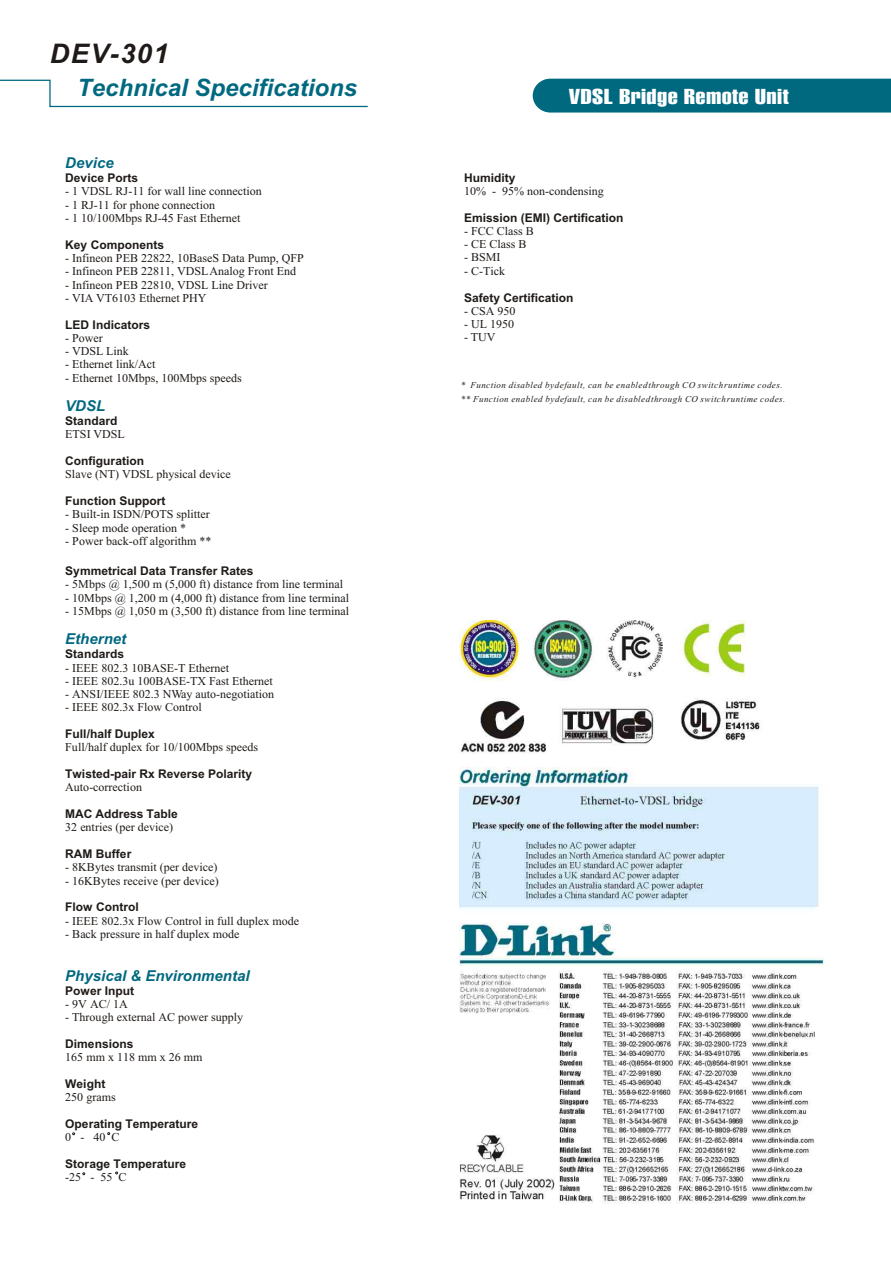
<style>
.page{position:relative;width:891px;height:1263px;background:#fff}
.page>*{position:absolute;margin:0;border:0;box-sizing:border-box;transform-origin:0 0}
.t1{font:italic 700 27px "Arial";letter-spacing:.055em;color:#1f1a17}
.t2{font:italic 700 24px "Arial";color:#006980}
.t3{font:21px "Swiss 911 X Cm BT";letter-spacing:.015em;color:#fff;scale:1.42 1}
.t4{font:italic 700 15px "Arial";color:#006980}
.t5{font:12px "Times New Roman";color:#1f1a17}
.t6{font:700 12px "Arial";color:#1f1a17}
.t7{font:italic 9px/14.1px "Times New Roman";letter-spacing:.05em;color:#1f1a17}
</style>
<div class="page">
<svg style="left:0;top:79px;width:368px;height:29px"></svg>
<svg style="left:532px;top:78px;width:359px;height:35px;background:#0b6f85"></svg>
<img style="left:460px;top:620px;width:364px;height:584px">
<h1 class="t1" style="left:50px;top:43px;width:120px">DEV-301</h1>
<h2 class="t2" style="left:77px;top:79px;width:282px">Technical Specifications</h2>
<p class="t4" style="left:65px;top:157px;width:50px">Device</p>
<p class="t6" style="left:65px;top:173px;width:74px">Device Ports</p>
<p class="t5" style="left:65px;top:187px;width:198px">- 1 VDSL RJ-11 for wall line connection</p>
<p class="t5" style="left:65px;top:200px;width:151px">- 1 RJ-11 for phone connection</p>
<p class="t5" style="left:65px;top:214px;width:177px">- 1 10/100Mbps RJ-45 Fast Ethernet</p>
<p class="t6" style="left:65px;top:240px;width:100px">Key Components</p>
<p class="t5" style="left:65px;top:254px;width:240px">- Infineon PEB 22822, 10BaseS Data Pump, QFP</p>
<p class="t5" style="left:65px;top:267px;width:232px">- Infineon PEB 22811, VDSL Analog Front End</p>
<p class="t5" style="left:65px;top:280px;width:204px">- Infineon PEB 22810, VDSL Line Driver</p>
<p class="t5" style="left:65px;top:293px;width:143px">- VIA VT6103 Ethernet PHY</p>
<p class="t6" style="left:65px;top:320px;width:86px">LED Indicators</p>
<p class="t5" style="left:65px;top:333px;width:39px">- Power</p>
<p class="t5" style="left:65px;top:347px;width:65px">- VDSL Link</p>
<p class="t5" style="left:65px;top:360px;width:92px">- Ethernet link/Act</p>
<p class="t5" style="left:65px;top:373px;width:178px">- Ethernet 10Mbps, 100Mbps speeds</p>
<p class="t6" style="left:65px;top:416px;width:54px">Standard</p>
<p class="t5" style="left:65px;top:430px;width:61px">ETSI VDSL</p>
<p class="t6" style="left:65px;top:456px;width:80px">Configuration</p>
<p class="t5" style="left:65px;top:470px;width:167px">Slave (NT) VDSL physical device</p>
<p class="t6" style="left:65px;top:496px;width:102px">Function Support</p>
<p class="t5" style="left:65px;top:510px;width:146px">- Built-in ISDN/POTS splitter</p>
<p class="t5" style="left:65px;top:523px;width:122px">- Sleep mode operation *</p>
<p class="t5" style="left:65px;top:537px;width:148px">- Power back-off algorithm **</p>
<p class="t6" style="left:65px;top:566px;width:190px">Symmetrical Data Transfer Rates</p>
<p class="t5" style="left:65px;top:580px;width:279px">- 5Mbps @ 1,500 m (5,000 ft) distance from line terminal</p>
<p class="t5" style="left:65px;top:593px;width:285px">- 10Mbps @ 1,200 m (4,000 ft) distance from line terminal</p>
<p class="t5" style="left:65px;top:607px;width:285px">- 15Mbps @ 1,050 m (3,500 ft) distance from line terminal</p>
<p class="t6" style="left:65px;top:650px;width:60px">Standards</p>
<p class="t5" style="left:65px;top:663px;width:165px">- IEEE 802.3 10BASE-T Ethernet</p>
<p class="t5" style="left:65px;top:677px;width:209px">- IEEE 802.3u 100BASE-TX Fast Ethernet</p>
<p class="t5" style="left:65px;top:690px;width:210px">- ANSI/IEEE 802.3 NWay auto-negotiation</p>
<p class="t5" style="left:65px;top:703px;width:138px">- IEEE 802.3x Flow Control</p>
<p class="t6" style="left:65px;top:729px;width:91px">Full/half Duplex</p>
<p class="t5" style="left:65px;top:743px;width:194px">Full/half duplex for 10/100Mbps speeds</p>
<p class="t6" style="left:65px;top:769px;width:188px">Twisted-pair Rx Reverse Polarity</p>
<p class="t5" style="left:65px;top:783px;width:78px">Auto-correction</p>
<p class="t6" style="left:65px;top:809px;width:114px">MAC Address Table</p>
<p class="t5" style="left:65px;top:823px;width:109px">32 entries (per device)</p>
<p class="t6" style="left:65px;top:849px;width:68px">RAM Buffer</p>
<p class="t5" style="left:65px;top:863px;width:154px">- 8KBytes transmit (per device)</p>
<p class="t5" style="left:65px;top:876px;width:155px">- 16KBytes receive (per device)</p>
<p class="t6" style="left:65px;top:903px;width:75px">Flow Control</p>
<p class="t5" style="left:65px;top:916px;width:235px">- IEEE 802.3x Flow Control in full duplex mode</p>
<p class="t5" style="left:65px;top:930px;width:176px">- Back pressure in half duplex mode</p>
<p class="t4" style="left:65px;top:400px;width:42px">VDSL</p>
<p class="t4" style="left:65px;top:633px;width:62px">Ethernet</p>
<p class="t4" style="left:65px;top:970px;width:186px">Physical &amp; Environmental</p>
<p class="t6" style="left:65px;top:986px;width:70px">Power Input</p>
<p class="t5" style="left:65px;top:1000px;width:64px">- 9V AC/ 1A</p>
<p class="t5" style="left:65px;top:1013px;width:179px">- Through external AC power supply</p>
<p class="t6" style="left:65px;top:1039px;width:70px">Dimensions</p>
<p class="t5" style="left:65px;top:1053px;width:139px">165 mm x 118 mm x 26 mm</p>
<p class="t6" style="left:65px;top:1079px;width:42px">Weight</p>
<p class="t5" style="left:65px;top:1093px;width:52px">250 grams</p>
<p class="t6" style="left:65px;top:1119px;width:134px">Operating Temperature</p>
<p class="t5" style="left:65px;top:1133px;width:56px">0 - 40 C</p>
<p class="t6" style="left:65px;top:1159px;width:122px">Storage Temperature</p>
<p class="t5" style="left:65px;top:1173px;width:63px">-25 - 55 C</p>
<h3 class="t3" style="left:569px;top:88px;width:156px">VDSL Bridge Remote Unit</h3>
<p class="t6" style="left:464px;top:173px;width:53px">Humidity</p>
<p class="t5" style="left:464px;top:187px;width:141px">10% - 95% non-condensing</p>
<p class="t6" style="left:464px;top:213px;width:161px">Emission (EMI) Certification</p>
<p class="t5" style="left:464px;top:227px;width:71px">- FCC Class B</p>
<p class="t5" style="left:464px;top:240px;width:64px">- CE Class B</p>
<p class="t5" style="left:464px;top:253px;width:38px">- BSMI</p>
<p class="t5" style="left:464px;top:266px;width:42px">- C-Tick</p>
<p class="t6" style="left:464px;top:293px;width:111px">Safety Certification</p>
<p class="t5" style="left:464px;top:306px;width:53px">- CSA 950</p>
<p class="t5" style="left:464px;top:320px;width:51px">- UL 1950</p>
<p class="t5" style="left:464px;top:333px;width:33px">- TUV</p>
<p class="t7" style="left:461px;top:379px;width:326px">* Function disabled by default, can be enabled through CO switch runtime codes. ** Function enabled by default, can be disabled through CO switch runtime codes.</p>
</div>
